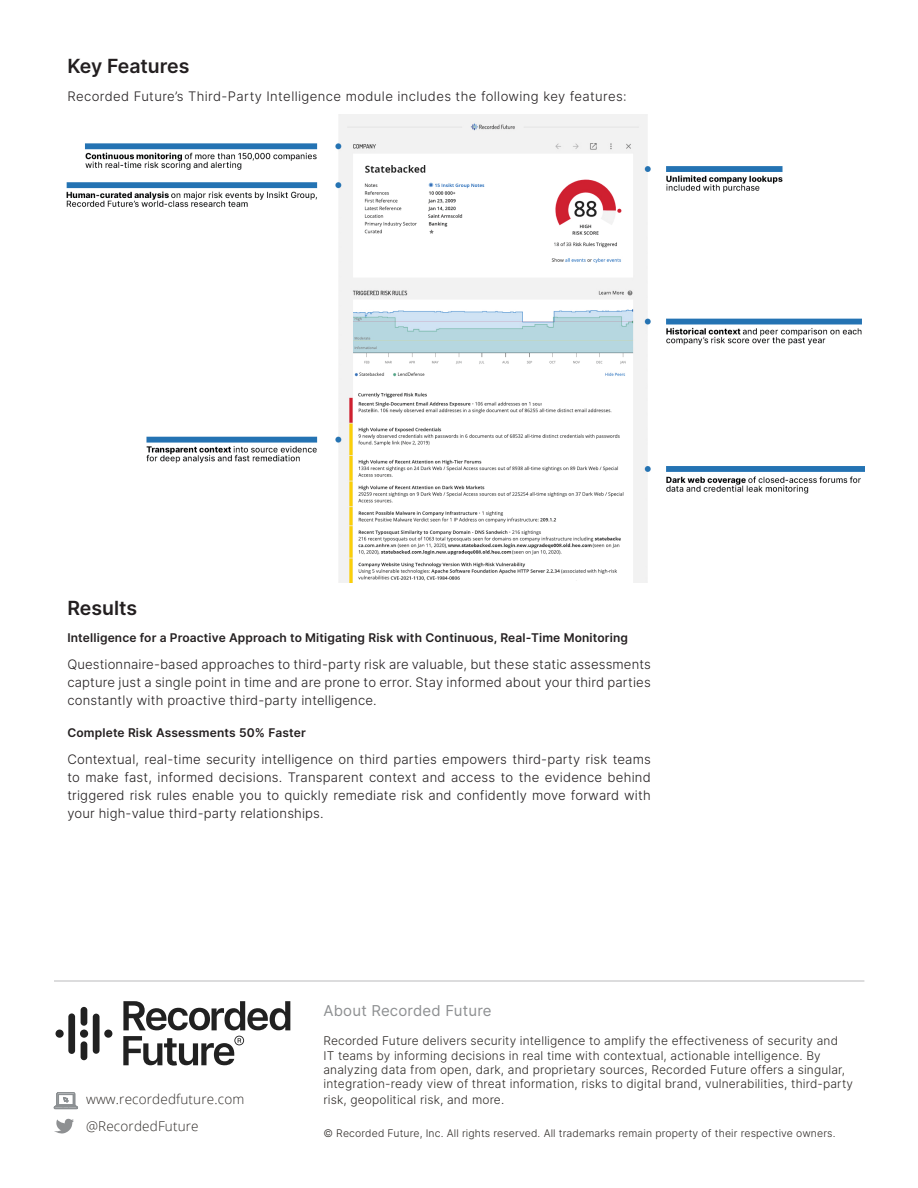
<style>
.page{position:relative;width:918px;height:1188px;background:#fff}
.page>*{position:absolute;margin:0;border:0;box-sizing:border-box;transform-origin:0 0}
.Section_Title{font:600 19.5px "Inter";color:#231f20}
.t1{font:15px "Inter";letter-spacing:.01em;color:#8e9092}
.t2{font:300 13.5px/26.2px "Open Sans";letter-spacing:.01em;color:#2e2a27}
.Body_Copy{font:300 13.2px/18px "Inter";letter-spacing:.01em;color:#231f20;text-align:justify}
.Body_Copy_-_Bullets{font:300 13.2px "Inter";letter-spacing:.03em;color:#231f20}
.t3{font:300 12px/14.4px "Inter";letter-spacing:.01em;color:#2e2a27}
.Body_Copy-2{font:600 12px "Inter";letter-spacing:.01em;color:#231f20}
.t4{font:300 10.5px "Inter";letter-spacing:.01em;color:#2e2a27}
</style>
<div class="page">
<hr style="left:54px;top:981px;width:810px;height:1px;background:#bbbbbc">
<div style="left:54px;top:1107px;width:24px;height:2px;border:1px solid #8c9093"></div>
<svg style="left:54px;top:1092px;width:23px;height:16px"></svg>
<svg style="left:54px;top:1118px;width:20px;height:16px"></svg>
<svg style="left:123px;top:1036px;width:121px;height:30px"></svg>
<svg style="left:123px;top:1001px;width:167px;height:29px"></svg>
<div style="left:104px;top:1030px;width:8px;height:8px;background:#212121;border-radius:50%"></div>
<div style="left:55px;top:1030px;width:9px;height:8px;background:#212121;border-radius:50%"></div>
<div style="left:93px;top:1014px;width:7px;height:40px;background:#212121;border-radius:3px"></div>
<div style="left:68px;top:1013px;width:7px;height:41px;background:#212121;border-radius:3px"></div>
<svg style="left:80px;top:1007px;width:8px;height:53px"></svg>
<img style="left:66px;top:114px;width:798px;height:469px">
<p class="Section_Title" style="left:67px;top:52px;width:123px">Key Features</p>
<p class="Body_Copy_-_Bullets" style="left:67px;top:87px;width:561px">Recorded Future’s Third-Party Intelligence module includes the following key features:</p>
<p class="Section_Title" style="left:67px;top:594px;width:71px">Results</p>
<p class="Body_Copy-2" style="left:67px;top:629px;width:562px">Intelligence for a Proactive Approach to Mitigating Risk with Continuous, Real-Time Monitoring</p>
<p class="Body_Copy" style="left:67px;top:655px;width:585px">Questionnaire-based approaches to third-party risk are valuable, but these static assessments capture just a single point in time and are prone to error. Stay informed about your third parties constantly with proactive third-party intelligence.</p>
<p class="Body_Copy-2" style="left:67px;top:724px;width:240px">Complete Risk Assessments 50% Faster</p>
<p class="Body_Copy" style="left:67px;top:750px;width:585px">Contextual, real-time security intelligence on third parties empowers third-party risk teams to make fast, informed decisions. Transparent context and access to the evidence behind triggered risk rules enable you to quickly remediate risk and confidently move forward with your high-value third-party relationships.</p>
<p class="t2" style="left:86px;top:1086px;width:160px">www.recordedfuture.com @RecordedFuture</p>
<p class="t1" style="left:323px;top:999px;width:170px">About Recorded Future</p>
<p class="t3" style="left:323px;top:1033px;width:531px">Recorded Future delivers security intelligence to amplify the effectiveness of security and<br>IT teams by informing decisions in real time with contextual, actionable intelligence. By analyzing data from open, dark, and proprietary sources, Recorded Future offers a singular, integration-ready view of threat information, risks to digital brand, vulnerabilities, third-party</p>
<p class="t3" style="left:323px;top:1092px;width:182px">risk, geopolitical risk, and more.</p>
<p class="t4" style="left:323px;top:1126px;width:514px">© Recorded Future, Inc. All rights reserved. All trademarks remain property of their respective owners.</p>
</div>
